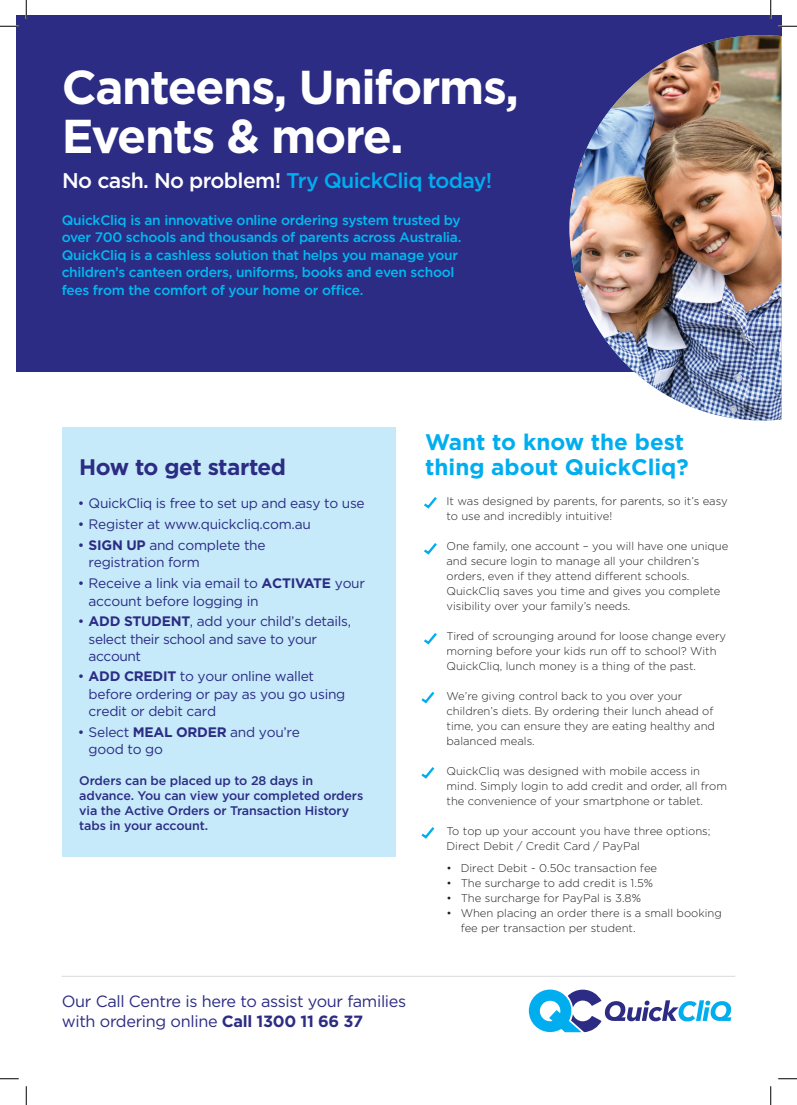
<style>
.page{position:relative;width:797px;height:1105px;background:#fff}
.page>*{position:absolute;margin:0;border:0;box-sizing:border-box;transform-origin:0 0}
.t1{font:700 47.5px/48.8px "Gotham";letter-spacing:-.03em;color:#fff}
.t2{font:700 22.5px/25px "Gotham";color:#00aeef}
.t3{font:700 22.5px "Gotham";letter-spacing:-.02em;color:#2c2c84}
.t4{font:500 21.25px "Gotham";letter-spacing:-.03em;color:#00aeef}
.t5{font:16.25px/20px "Gotham";letter-spacing:-.02em;color:#2c2c84}
.t6{font:13.75px/17.2px "Gotham";letter-spacing:-.02em;color:#2c2c84}
.t7{font:500 13.75px/17.5px "Gotham";letter-spacing:-.02em;color:#00baf1}
.t8{font:500 12.5px/15px "Gotham";letter-spacing:-.01em;color:#2c2c84}
.t9{font:300 11.25px/15px "Gotham";color:#231f20}
.s1{color:#fff}
.s2{font-weight:700}
</style>
<div class="page">
<div style="left:16px;top:16px;width:765px;height:356px;background:#2c2c84"></div>
<div style="left:62px;top:427px;width:334px;height:430px;background:#c6eafa"></div>
<svg style="left:529px;top:989px;width:202px;height:43px"></svg>
<svg style="left:424px;top:497px;width:13px;height:12px"></svg>
<svg style="left:421px;top:691px;width:14px;height:13px"></svg>
<svg style="left:421px;top:767px;width:14px;height:12px"></svg>
<svg style="left:421px;top:827px;width:14px;height:12px"></svg>
<svg style="left:424px;top:543px;width:13px;height:12px"></svg>
<svg style="left:424px;top:633px;width:13px;height:12px"></svg>
<hr style="left:62px;top:976px;width:673px;height:1px;background:#d9dadc">
<img style="left:569px;top:35px;width:212px;height:385px">
<svg style="left:0;top:25px;width:19px;height:2px"></svg>
<svg style="left:778px;top:25px;width:19px;height:2px"></svg>
<svg style="left:0;top:1078px;width:19px;height:1px"></svg>
<svg style="left:778px;top:1078px;width:19px;height:1px"></svg>
<svg style="left:25px;top:0;width:2px;height:19px"></svg>
<svg style="left:25px;top:1086px;width:2px;height:19px"></svg>
<svg style="left:770px;top:0;width:1px;height:19px"></svg>
<svg style="left:770px;top:1086px;width:1px;height:19px"></svg>
<p class="t1" style="left:62px;top:63px;width:459px">Canteens, Uniforms,<br>Events &amp; more.</p>
<p class="t4" style="left:62px;top:166px;width:432px"><span class="s1">No cash. No problem!</span> Try QuickCliq today!</p>
<p class="t7" style="left:62px;top:211px;width:401px">QuickCliq is an innovative online ordering system trusted by over 700 schools and thousands of parents across Australia.<br>QuickCliq is a cashless solution that helps you manage your children’s canteen orders, uniforms, books and even school fees from the comfort of your home or office.</p>
<p class="t3" style="left:79px;top:452px;width:208px">How to get started</p>
<p class="t6" style="left:78px;top:494px;width:288px">• QuickCliq is free to set up and easy to use</p>
<p class="t6" style="left:78px;top:515px;width:234px">• Register at www.quickcliq.com.au</p>
<p class="t6" style="left:89px;top:536px;width:178px;text-indent:-11px">• <span class="s2">SIGN UP</span> and complete the registration form</p>
<p class="t6" style="left:89px;top:574px;width:278px;text-indent:-11px">• Receive a link via email to <span class="s2">ACTIVATE</span> your account before logging in</p>
<p class="t6" style="left:89px;top:612px;width:264px;text-indent:-11px">• <span class="s2">ADD STUDENT</span>, add your child’s details, select their school and save to your account</p>
<p class="t6" style="left:89px;top:668px;width:258px;text-indent:-11px">• <span class="s2">ADD CREDIT</span> to your online wallet before ordering or pay as you go using credit or debit card</p>
<p class="t6" style="left:89px;top:723px;width:213px;text-indent:-11px">• Select <span class="s2">MEAL ORDER</span> and you’re good to go</p>
<p class="t8" style="left:79px;top:773px;width:285px">Orders can be placed up to 28 days in advance. You can view your completed orders via the Active Orders or Transaction History tabs in your account.</p>
<p class="t2" style="left:425px;top:429px;width:265px">Want to know the best thing about QuickCliq?</p>
<p class="t9" style="left:446px;top:493px;width:283px">It was designed by parents, for parents, so it’s easy to use and incredibly intuitive!</p>
<p class="t9" style="left:446px;top:538px;width:283px">One family, one account – you will have one unique and secure login to manage all your children’s orders, even if they attend different schools.<br>QuickCliq saves you time and gives you complete visibility over your family’s needs.</p>
<p class="t9" style="left:446px;top:628px;width:281px">Tired of scrounging around for loose change every morning before your kids run off to school? With<br>QuickCliq, lunch money is a thing of the past.</p>
<p class="t9" style="left:446px;top:688px;width:270px">We’re giving control back to you over your children’s diets. By ordering their lunch ahead of time, you can ensure they are eating healthy and balanced meals.</p>
<p class="t9" style="left:446px;top:763px;width:282px">QuickCliq was designed with mobile access in mind. Simply login to add credit and order, all from the convenience of your smartphone or tablet.</p>
<p class="t9" style="left:446px;top:823px;width:265px">To top up your account you have three options;<br>Direct Debit / Credit Card / PayPal</p>
<p class="t9" style="left:446px;top:860px;width:212px">• Direct Debit - 0.50c transaction fee</p>
<p class="t9" style="left:446px;top:875px;width:208px">• The surcharge to add credit is 1.5%</p>
<p class="t9" style="left:446px;top:890px;width:196px">• The surcharge for PayPal is 3.8%</p>
<p class="t9" style="left:460px;top:905px;width:263px;text-indent:-14px">• When placing an order there is a small booking fee per transaction per student.</p>
<p class="t5" style="left:62px;top:991px;width:346px">Our Call Centre is here to assist your families with ordering online <span class="s2">Call 1300 11 66 37</span></p>
</div>
